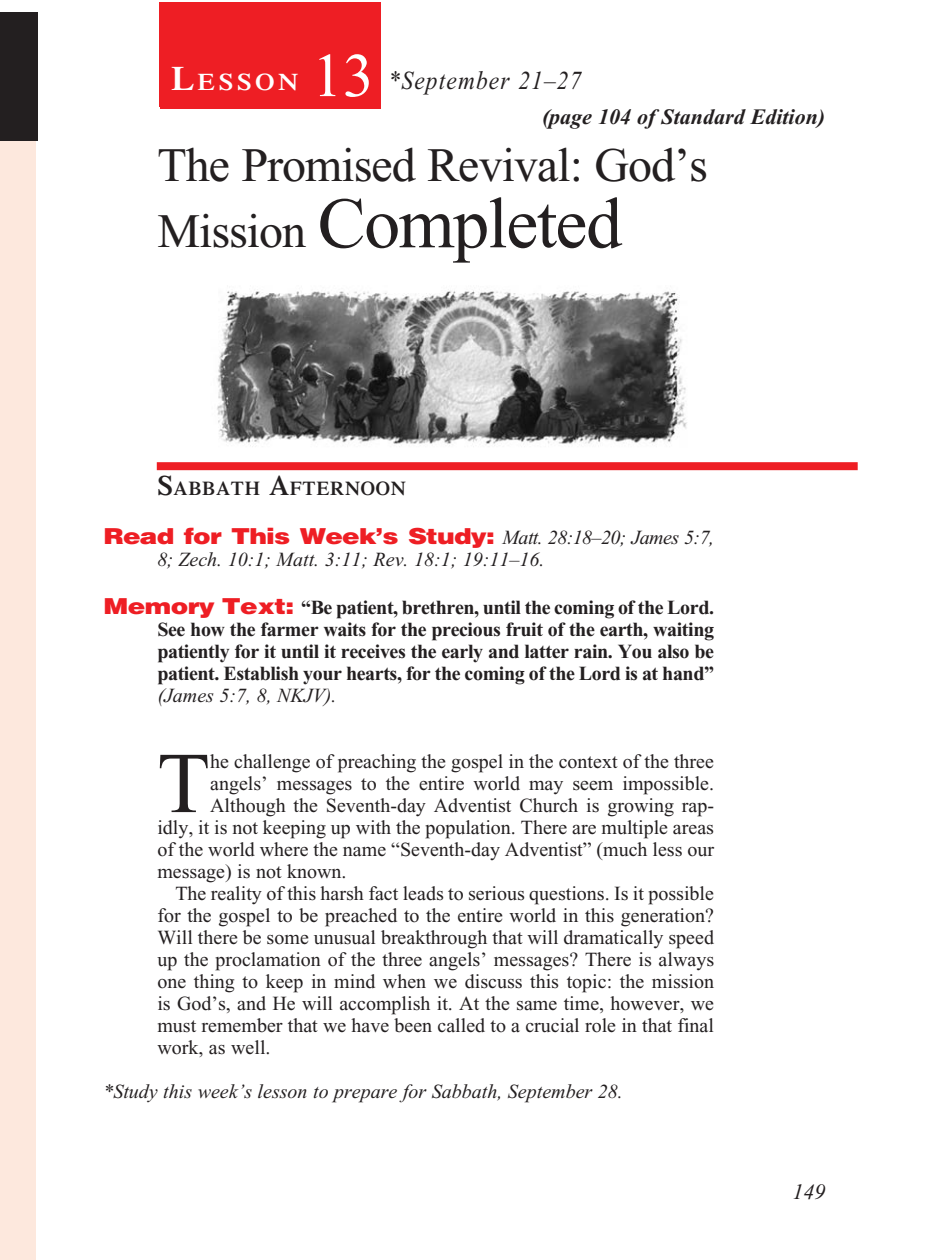
<style>
.page{position:relative;width:936px;height:1260px;background:#fff}
.page>*{position:absolute;margin:0;border:0;box-sizing:border-box;transform-origin:0 0}
._4-Body_Copy{font:86.4px "Times New Roman";color:#231f20}
._1-Lesson_Title{font:72px "Times New Roman";letter-spacing:-.02em;color:#231f20}
.t1{font:62px "Times New Roman";color:#fff}
._1-Lesson_Title-2{font:48px "Times New Roman";letter-spacing:-.02em;color:#231f20}
._00-Month-Day{font:italic 26px "Times New Roman";letter-spacing:.05em;color:#231f20;scale:.9 1}
.t2{font:600 23.8px "Times";letter-spacing:.145em;color:#fff;scale:1.1 1}
._6-question{font:900 22px "Helvetica";letter-spacing:-.03em;color:#ee1e24;scale:1.2 1}
.t3{font:italic 700 22px "Times New Roman";color:#231f20}
.t4{font:italic 22px "Times New Roman";color:#231f20}
._4-Body_Copy-2{font:20px/22px "Times New Roman";color:#231f20;text-align:justify}
._6-question-2{font:700 20px/22px "Times New Roman";letter-spacing:-.02em;color:#231f20;text-align:justify}
.Study_this_week_s{font:italic 20px "Times New Roman";color:#231f20}
._6-question-3{font:italic 20px "Times New Roman";color:#231f20}
._3-Sabbath_Afternoon{font:600 19.6px "Times";letter-spacing:.035em;color:#231f20}
.s1{font-size:34px}
.s2{font-size:48px}
.s3{font-size:28px}
.s4{font-family:"Times New Roman";font-weight:400;font-style:italic;font-size:20px;color:#231f20}
.s5{font-family:"Helvetica";font-weight:900;font-size:22px;color:#ee1e24}
.s6{font-weight:400;font-style:italic}
</style>
<div class="page">
<div style="left:160px;top:4px;width:221px;height:105px;background:#ee1e24"></div>
<div style="left:0;top:134px;width:36px;height:1126px;background:#fde8dd"></div>
<div style="left:0;top:12px;width:37px;height:128px;background:#231f20"></div>
<div style="left:159px;top:2px;width:221px;height:105px;background:#ee1e24"></div>
<div style="left:157px;top:462px;width:701px;height:8px;background:#ee1e24"></div>
<img style="left:217px;top:289px;width:470px;height:157px">
<p class="t2" style="left:171px;top:68px;width:117px"><span class="s1">L</span>ESSON</p>
<p class="t1" style="left:312px;top:42px;width:63px">13</p>
<p class="_00-Month-Day" style="left:389px;top:66px;width:216px">*September 21–27</p>
<p class="t3" style="left:542px;top:105px;width:285px">(page 104 of Standard Edition)</p>
<p class="_1-Lesson_Title-2" style="left:157px;top:139px;width:552px">The Promised Revival: God’s</p>
<p class="_1-Lesson_Title" style="left:157px;top:184px;width:466px"><span class="s2">Mission</span> Completed</p>
<p class="_3-Sabbath_Afternoon" style="left:157px;top:477px;width:250px"><span class="s3">S</span>ABBATH <span class="s3">A</span>FTERNOON</p>
<p class="_6-question" style="left:103px;top:521px;width:510px">Read for This Week’s Study: <span class="s4">Matt. 28:18–20; James 5:7,</span></p>
<p class="_6-question-3" style="left:157px;top:548px;width:389px">8; Zech. 10:1; Matt. 3:11; Rev. 18:1; 19:11–16.</p>
<p class="_6-question-2" style="left:157px;top:596px;width:558px;text-indent:-54px"><span class="s5">Memory Text:</span> “Be patient, brethren, until the coming of the Lord.<br>See how the farmer waits for the precious fruit of the earth, waiting patiently for it until it receives the early and latter rain. You also be patient. Establish your hearts, for the coming of the Lord is at hand” <span class="s6">(James 5:7, 8, NKJV).</span></p>
<p class="_4-Body_Copy" style="left:157px;top:736px;width:54px">T</p>
<p class="_4-Body_Copy-2" style="left:210px;top:750px;width:505px">he challenge of preaching the gospel in the context of the three</p>
<p class="_4-Body_Copy-2" style="left:210px;top:772px;width:505px">angels’ messages to the entire world may seem impossible.</p>
<p class="_4-Body_Copy-2" style="left:210px;top:794px;width:505px">Although the Seventh-day Adventist Church is growing rap-</p>
<p class="_4-Body_Copy-2" style="left:157px;top:816px;width:558px">idly, it is not keeping up with the population. There are multiple areas</p>
<p class="_4-Body_Copy-2" style="left:157px;top:838px;width:558px">of the world where the name “Seventh-day Adventist” (much less our</p>
<p class="_4-Body_Copy-2" style="left:157px;top:860px;width:191px">message) is not known.</p>
<p class="_4-Body_Copy-2" style="left:157px;top:882px;width:558px;text-indent:18px">The reality of this harsh fact leads to serious questions. Is it possible for the gospel to be preached to the entire world in this generation?<br>Will there be some unusual breakthrough that will dramatically speed up the proclamation of the three angels’ messages? There is always one thing to keep in mind when we discuss this topic: the mission is God’s, and He will accomplish it. At the same time, however, we must remember that we have been called to a crucial role in that final work, as well.</p>
<p class="Study_this_week_s" style="left:103px;top:1081px;width:521px">*Study this week’s lesson to prepare for Sabbath, September 28.</p>
<p class="t4" style="left:792px;top:1180px;width:34px">149</p>
</div>
